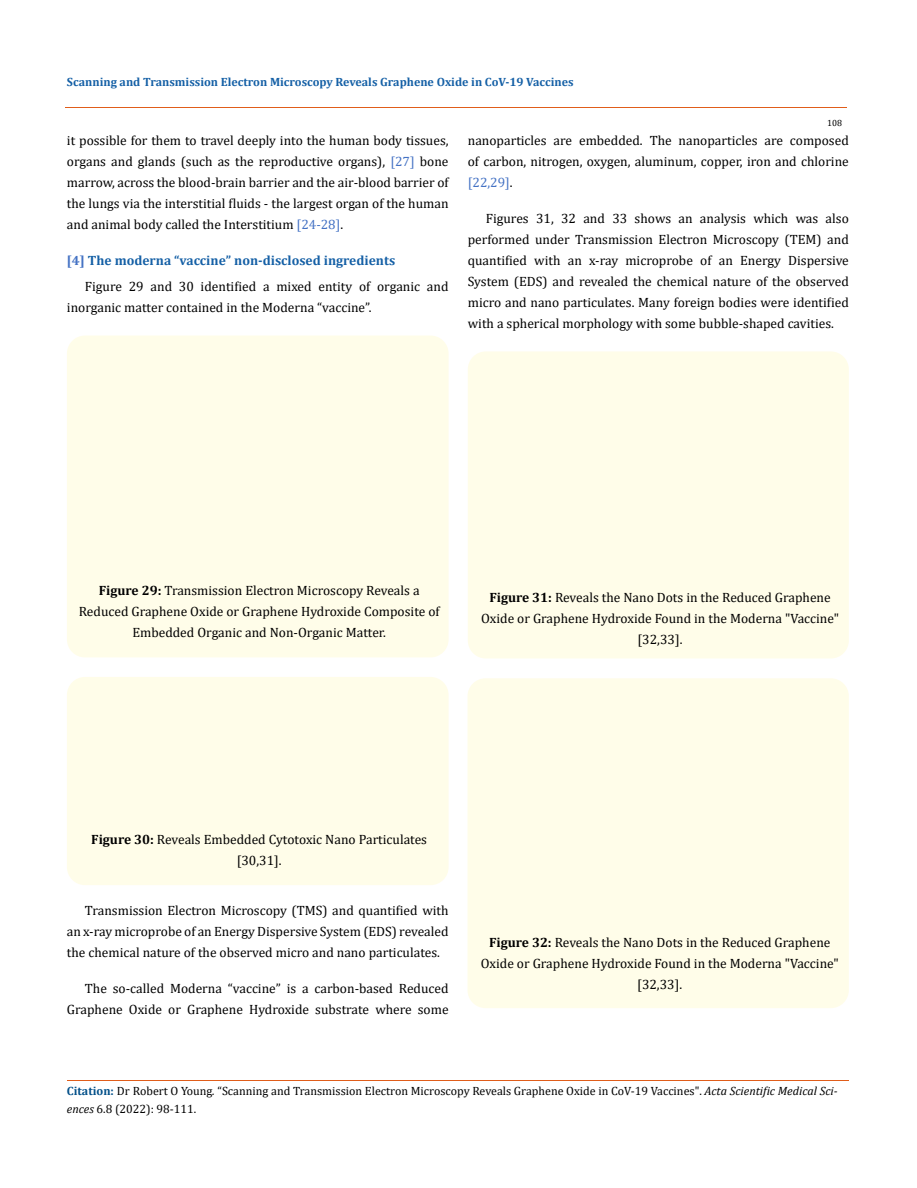
<style>
.page{position:relative;width:917px;height:1188px;background:#fff}
.page>*{position:absolute;margin:0;border:0;box-sizing:border-box;transform-origin:0 0}
.t1{font:13.5px/21px "Cambria";color:#000;text-align:justify}
.t2{font:12px/18px "Cambria";color:#000}
.t3{font:700 12px "Cambria";color:#1560a6}
.t4{font:9px "Cambria";color:#000}
.s1{color:#4472c4}
.s2{font-weight:700;color:#4472c4}
.s3{font-weight:700;color:#1560a6}
.s4{font-weight:700}
.s5{font-weight:700;color:#035089}
.s6{font-style:italic}
</style>
<div class="page">
<div style="left:67px;top:336px;width:381px;height:321px;background:#fffde9;border-radius:18px"></div>
<div style="left:67px;top:677px;width:381px;height:208px;background:#fffde9;border-radius:18px"></div>
<div style="left:468px;top:351px;width:380px;height:307px;background:#fffde9;border-radius:18px"></div>
<div style="left:467px;top:678px;width:381px;height:330px;background:#fffde9;border-radius:18px"></div>
<hr style="left:65px;top:108px;width:782px;height:1px;background:#e05d1a">
<hr style="left:67px;top:1080px;width:781px;height:1px;background:#e05d1a">
<p class="t3" style="left:67px;top:73px;width:508px">Scanning and Transmission Electron Microscopy Reveals Graphene Oxide in CoV-19 Vaccines</p>
<p class="t4" style="left:827px;top:118px;width:16px">108</p>
<p class="t1" style="left:67px;top:130px;width:383px">it possible for them to travel deeply into the human body tissues, organs and glands (such as the reproductive organs), <span class="s1">[27]</span> bone marrow, across the blood-brain barrier and the air-blood barrier of the lungs via the interstitial fluids - the largest organ of the human and animal body called the Interstitium <span class="s1">[24-28]</span>.</p>
<p class="t1" style="left:85px;top:248px;width:365px;line-height:25.5px;text-indent:-18px"><span class="s2">[4]</span> <span class="s3">The moderna “vaccine” non-disclosed ingredients<br></span>Figure 29 and 30 identified a mixed entity of organic and</p>
<p class="t1" style="left:67px;top:297px;width:306px">inorganic matter contained in the Moderna “vaccine”.</p>
<p class="t1" style="left:468px;top:130px;width:382px">nanoparticles are embedded. The nanoparticles are composed of carbon, nitrogen, oxygen, aluminum, copper, iron and chlorine <span class="s1">[22,29]</span>.</p>
<p class="t1" style="left:468px;top:208px;width:382px;text-indent:18px">Figures 31, 32 and 33 shows an analysis which was also performed under Transmission Electron Microscopy (TEM) and quantified with an x-ray microprobe of an Energy Dispersive System (EDS) and revealed the chemical nature of the observed micro and nano particulates. Many foreign bodies were identified with a spherical morphology with some bubble-shaped cavities.</p>
<p class="t1" style="left:79px;top:580px;width:362px;text-align:center"><span class="s4">Figure 29:</span> Transmission Electron Microscopy Reveals a<br>Reduced Graphene Oxide or Graphene Hydroxide Composite of<br>Embedded Organic and Non-Organic Matter.</p>
<p class="t1" style="left:481px;top:587px;width:359px;text-align:center"><span class="s4">Figure 31:</span> Reveals the Nano Dots in the Reduced Graphene<br>Oxide or Graphene Hydroxide Found in the Moderna "Vaccine" [32,33].</p>
<p class="t1" style="left:91px;top:828px;width:337px;text-align:center"><span class="s4">Figure 30:</span> Reveals Embedded Cytotoxic Nano Particulates [30,31].</p>
<p class="t1" style="left:67px;top:900px;width:383px;text-indent:18px">Transmission Electron Microscopy (TMS) and quantified with an x-ray microprobe of an Energy Dispersive System (EDS) revealed the chemical nature of the observed micro and nano particulates.</p>
<p class="t1" style="left:67px;top:978px;width:383px;text-align:right">The so-called Moderna “vaccine” is a carbon-based Reduced<br>Graphene Oxide or Graphene Hydroxide substrate where some</p>
<p class="t1" style="left:481px;top:932px;width:359px;text-align:center"><span class="s4">Figure 32:</span> Reveals the Nano Dots in the Reduced Graphene<br>Oxide or Graphene Hydroxide Found in the Moderna "Vaccine" [32,33].</p>
<p class="t2" style="left:67px;top:1082px;width:772px"><span class="s5">Citation:</span> Dr Robert O Young<span class="s6">.</span> “Scanning and Transmission Electron Microscopy Reveals Graphene Oxide in CoV-19 Vaccines". <span class="s6">Acta Scientific Medical Sci&shy;ences</span> 6.8 (2022): 98-111.</p>
</div>
